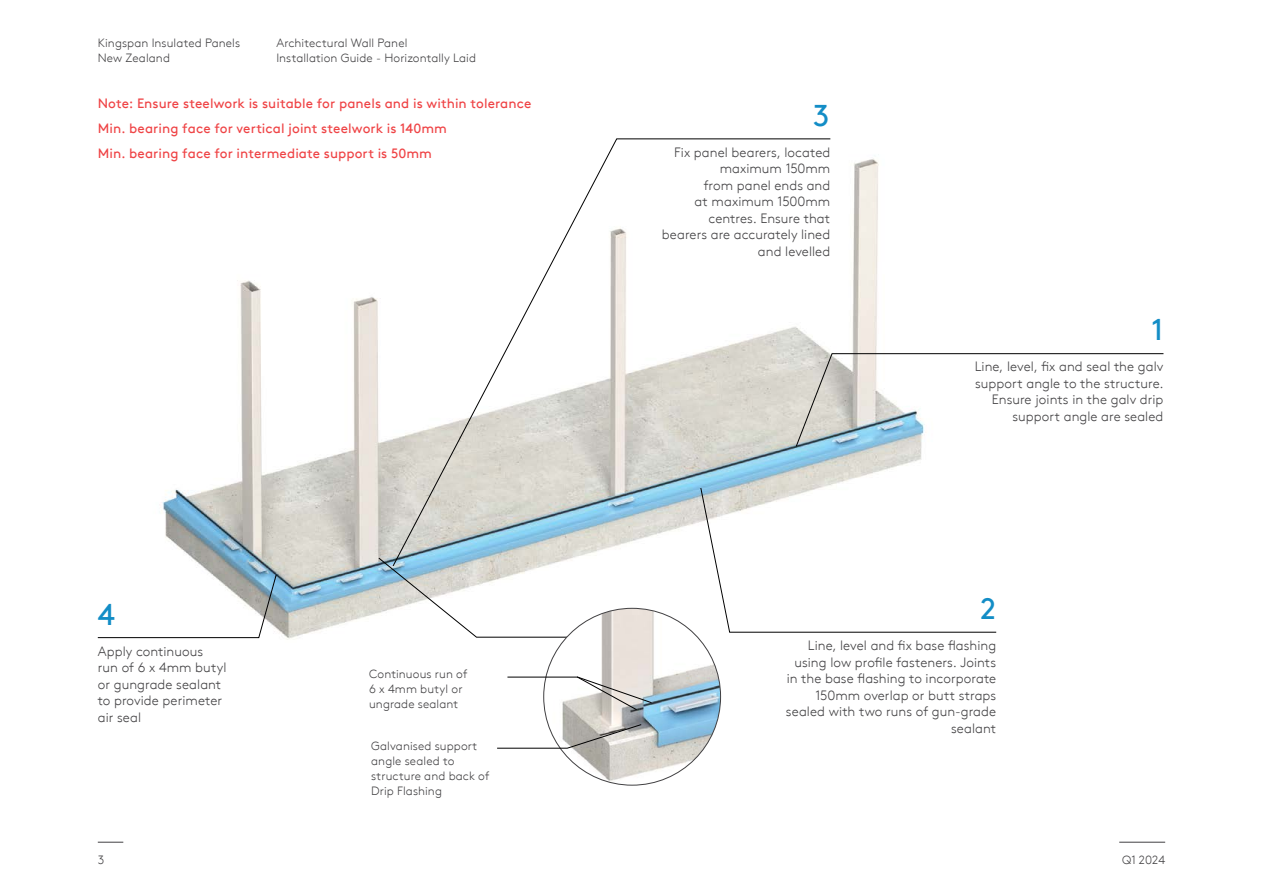
<style>
.page{position:relative;width:1263px;height:893px;background:#fff}
.page>*{position:absolute;margin:0;border:0;box-sizing:border-box;transform-origin:0 0}
.t1{font:30px "Kingspan Brown TT";color:#138dc6}
.t2{font:300 13.5px/16.5px "Kingspan Brown TT";letter-spacing:.005em;color:#414042;text-align:right}
.t3{font:13.5px/25px "Kingspan Brown TT";letter-spacing:.005em;color:#ef4345}
.t4{font:300 12px/15px "Kingspan Brown TT";letter-spacing:.005em;color:#414042}
</style>
<div class="page">
<svg style="left:98px;top:842px;width:25px;height:1px"></svg>
<hr style="left:1119px;top:842px;width:46px;height:1px;background:#414042">
<img style="left:131px;top:158px;width:791px;height:482px">
<svg style="left:97px;top:574px;width:180px;height:64px"></svg>
<svg style="left:700px;top:487px;width:297px;height:146px"></svg>
<svg style="left:831px;top:353px;width:333px;height:94px"></svg>
<svg style="left:392px;top:138px;width:439px;height:428px"></svg>
<svg style="left:378px;top:557px;width:192px;height:81px"></svg>
<img style="left:544px;top:608px;width:176px;height:175px">
<svg style="left:497px;top:724px;width:145px;height:25px"></svg>
<svg style="left:507px;top:676px;width:145px;height:34px"></svg>
<p class="t4" style="left:98px;top:35px;width:144px">Kingspan Insulated Panels<br>New Zealand</p>
<p class="t4" style="left:276px;top:35px;width:201px">Architectural Wall Panel<br>Installation Guide - Horizontally Laid</p>
<p class="t3" style="left:98px;top:90px;width:435px">Note: Ensure steelwork is suitable for panels and is within tolerance<br>Min. bearing face for vertical joint steelwork is 140mm<br>Min. bearing face for intermediate support is 50mm</p>
<h1 class="t1" style="left:813px;top:92px;width:18px">3</h1>
<p class="t2" style="left:662px;top:143px;width:170px">Fix panel bearers, located maximum 150mm<br>from panel ends and<br>at maximum 1500mm centres. Ensure that bearers are accurately lined and levelled</p>
<h1 class="t1" style="left:1151px;top:307px;width:14px">1</h1>
<p class="t2" style="left:975px;top:357px;width:190px">Line, level, fix and seal the galv support angle to the structure.<br>Ensure joints in the galv drip support angle are sealed</p>
<h1 class="t1" style="left:98px;top:591px;width:18px">4</h1>
<h1 class="t1" style="left:981px;top:586px;width:17px">2</h1>
<p class="t2" style="left:98px;top:642px;width:130px;text-align:left">Apply continuous run of 6 x 4mm butyl or gungrade sealant to provide perimeter air seal</p>
<p class="t2" style="left:786px;top:636px;width:212px">Line, level and fix base flashing using low profile fasteners. Joints in the base flashing to incorporate<br>150mm overlap or butt straps sealed with two runs of gun-grade sealant</p>
<p class="t4" style="left:369px;top:666px;width:100px">Continuous run of<br>6 x 4mm butyl or ungrade sealant</p>
<p class="t4" style="left:371px;top:737px;width:120px">Galvanised support angle sealed to structure and back of<br>Drip Flashing</p>
<p class="t4" style="left:98px;top:851px;width:8px">3</p>
<p class="t4" style="left:1122px;top:851px;width:44px">Q1 2024</p>
</div>
